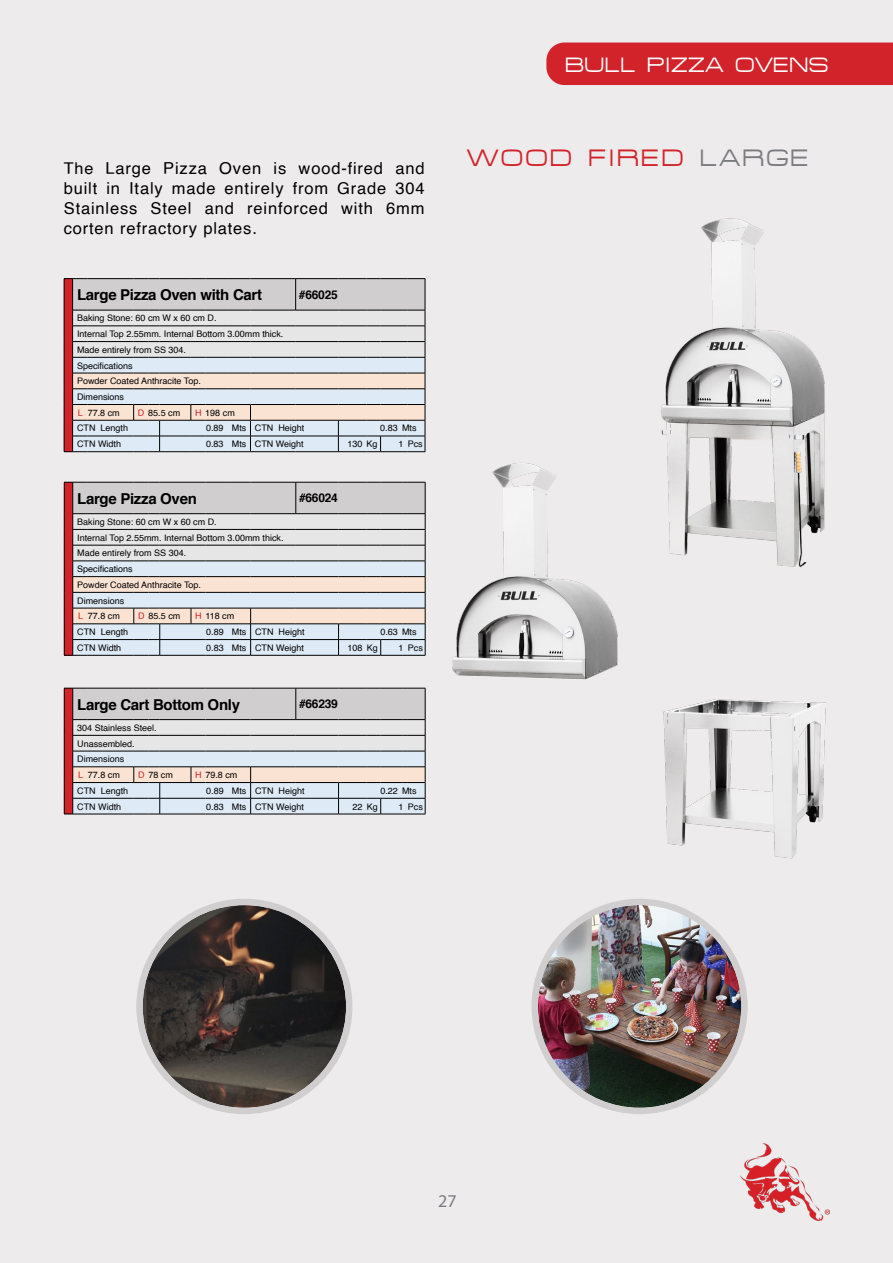
<style>
.page{position:relative;width:893px;height:1263px;background:#eeebec}
.page>*{position:absolute;margin:0;border:0;box-sizing:border-box;transform-origin:0 0}
.t1{font:24px "Federation";letter-spacing:.07em;color:#d2232a}
.t2{font:21px "Federation";color:#fff}
.t3{font:18px "Myriad Pro";color:#7b7c7f}
.t4{font:16.5px/19.8px "Helvetica";letter-spacing:.05em;color:#000;text-align:justify}
.t5{font:700 15px "Helvetica";letter-spacing:-.02em;color:#000}
.t6{font:700 12px "Helvetica";letter-spacing:-.02em;color:#000}
.t7{font:9px/15.8px "Helvetica";color:#000}
.s1{font-size:16.2px}
.s2{color:#d2232a}
.s3{color:#7b7c7f}
</style>
<div class="page">
<img style="left:741px;top:1143px;width:88px;height:77px">
<svg style="left:64px;top:482px;width:362px;height:174px"></svg>
<svg style="left:64px;top:278px;width:362px;height:174px"></svg>
<img style="left:661px;top:218px;width:164px;height:349px">
<img style="left:452px;top:462px;width:166px;height:218px">
<img style="left:663px;top:699px;width:163px;height:160px">
<svg style="left:64px;top:688px;width:362px;height:127px"></svg>
<div style="left:139px;top:902px;width:210px;height:209px;background:#d0cece;border-radius:50%"></div>
<img style="left:143px;top:905px;width:203px;height:203px;border-radius:101px">
<div style="left:136px;top:899px;width:216px;height:215px;border:6px solid #d0cece;border-radius:50%"></div>
<div style="left:546px;top:43px;width:347px;height:42px;background:#d2232a"></div>
<img style="left:538px;top:905px;width:203px;height:203px">
<div style="left:531px;top:899px;width:217px;height:215px;border:6px solid #d0cece;border-radius:50%"></div>
<h3 class="t4" style="left:64px;top:159px;width:362px"><span class="s1">The</span> Large Pizza Oven is wood-fired and built in Italy made entirely from Grade 304<br>Stainless Steel and reinforced with 6mm corten refractory plates.</h3>
<h3 class="t5" style="left:77px;top:283px;width:187px">Large Pizza Oven with Cart</h3>
<h3 class="t6" style="left:299px;top:285px;width:40px">#66025</h3>
<p class="t7" style="left:77px;top:311px;width:208px">Baking Stone: 60 cm W x 60 cm D.<br>Internal Top 2.55mm. Internal Bottom 3.00mm thick.<br>Made entirely from SS 304.<br>Specifications<br>Powder Coated Anthracite Top.<br>Dimensions<br><span class="s2">L</span> 77.8 cm</p>
<p class="t7" style="left:138px;top:405px;width:44px"><span class="s2">D</span> 85.5 cm</p>
<p class="t7" style="left:195px;top:405px;width:41px"><span class="s2">H</span> 198 cm</p>
<p class="t7" style="left:77px;top:421px;width:53px">CTN Length</p>
<p class="t7" style="left:206px;top:421px;width:100px">0.89 Mts CTN Height</p>
<p class="t7" style="left:380px;top:421px;width:38px">0.83 Mts</p>
<p class="t7" style="left:77px;top:436px;width:46px">CTN Width</p>
<p class="t7" style="left:206px;top:436px;width:99px">0.83 Mts CTN Weight</p>
<p class="t7" style="left:347px;top:436px;width:32px">130 Kg</p>
<p class="t7" style="left:398px;top:436px;width:26px">1 Pcs</p>
<h3 class="t5" style="left:77px;top:486px;width:121px">Large Pizza Oven</h3>
<h3 class="t6" style="left:299px;top:488px;width:40px">#66024</h3>
<p class="t7" style="left:77px;top:514px;width:208px">Baking Stone: 60 cm W x 60 cm D.<br>Internal Top 2.55mm. Internal Bottom 3.00mm thick.<br>Made entirely from SS 304.<br>Specifications<br>Powder Coated Anthracite Top.<br>Dimensions<br><span class="s2">L</span> 77.8 cm</p>
<p class="t7" style="left:138px;top:608px;width:44px"><span class="s2">D</span> 85.5 cm</p>
<p class="t7" style="left:195px;top:608px;width:41px"><span class="s2">H</span> 118 cm</p>
<p class="t7" style="left:77px;top:624px;width:53px">CTN Length</p>
<p class="t7" style="left:206px;top:624px;width:100px">0.89 Mts CTN Height</p>
<p class="t7" style="left:380px;top:624px;width:38px">0.63 Mts</p>
<p class="t7" style="left:77px;top:640px;width:46px">CTN Width</p>
<p class="t7" style="left:206px;top:640px;width:99px">0.83 Mts CTN Weight</p>
<p class="t7" style="left:347px;top:640px;width:32px">108 Kg</p>
<p class="t7" style="left:399px;top:640px;width:26px">1 Pcs</p>
<h3 class="t5" style="left:77px;top:692px;width:164px">Large Cart Bottom Only</h3>
<h3 class="t6" style="left:299px;top:694px;width:40px">#66239</h3>
<p class="t7" style="left:77px;top:720px;width:81px">304 Stainless Steel.<br>Unassembled.<br>Dimensions<br><span class="s2">L</span> 77.8 cm</p>
<p class="t7" style="left:138px;top:767px;width:36px"><span class="s2">D</span> 78 cm</p>
<p class="t7" style="left:195px;top:767px;width:44px"><span class="s2">H</span> 79.8 cm</p>
<p class="t7" style="left:77px;top:783px;width:53px">CTN Length</p>
<p class="t7" style="left:206px;top:783px;width:100px">0.89 Mts CTN Height</p>
<p class="t7" style="left:380px;top:783px;width:38px">0.22 Mts</p>
<p class="t7" style="left:77px;top:799px;width:46px">CTN Width</p>
<p class="t7" style="left:206px;top:799px;width:99px">0.83 Mts CTN Weight</p>
<p class="t7" style="left:352px;top:799px;width:27px">22 Kg</p>
<p class="t7" style="left:399px;top:799px;width:26px">1 Pcs</p>
<h2 class="t2" style="left:565px;top:53px;width:265px">BULL PIZZA OVENS</h2>
<h1 class="t1" style="left:467px;top:144px;width:344px">WOOD FIRED <span class="s3">LARGE</span></h1>
<h3 class="t3" style="left:438px;top:1189px;width:20px">27</h3>
</div>
